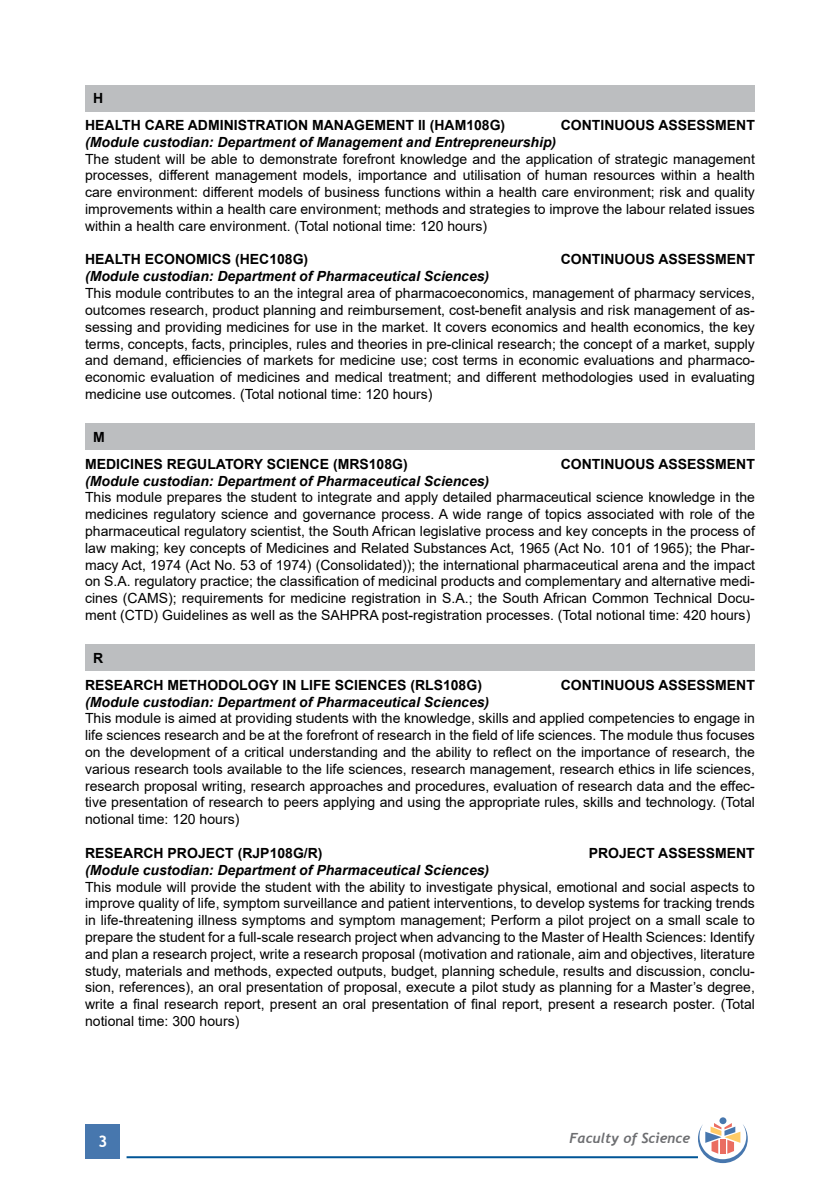
<style>
.page{position:relative;width:840px;height:1191px;background:#fff}
.page>*{position:absolute;margin:0;border:0;box-sizing:border-box;transform-origin:0 0}
.t1{font:700 16px "Trebuchet MS";color:#fff}
.t2{font:14px/16.8px "Arial";color:#000;text-align:justify}
.t3{font:700 14px/26.8px "Arial";color:#000}
.t4{font:italic 700 14px "Arial";color:#000}
.t5{font:italic 700 14px "Trebuchet";color:#6d6e71}
</style>
<div class="page">
<div style="left:86px;top:1124px;width:34px;height:34px;background:#4777ae"></div>
<hr style="left:126px;top:1156px;width:571px;height:2px;background:#005596">
<div style="left:719px;top:1117px;width:7px;height:7px;background:#4777ae;border-radius:50%"></div>
<svg style="left:697px;top:1123px;width:50px;height:40px"></svg>
<div style="left:85px;top:85px;width:669px;height:26px;background:#bcbec0"></div>
<div style="left:85px;top:424px;width:669px;height:26px;background:#bcbec0"></div>
<div style="left:85px;top:645px;width:669px;height:26px;background:#bcbec0"></div>
<p class="t3" style="left:85px;top:85px;width:421px;text-indent:8px">H<br>HEALTH CARE ADMINISTRATION MANAGEMENT II (HAM108G)</p>
<p class="t3" style="left:560px;top:112px;width:195px">CONTINUOUS ASSESSMENT</p>
<p class="t4" style="left:85px;top:133px;width:472px">(Module custodian: Department of Management and Entrepreneurship)</p>
<p class="t2" style="left:85px;top:150px;width:671px">The student will be able to demonstrate forefront knowledge and the application of strategic management processes, different management models, importance and utilisation of human resources within a health care environment: different models of business functions within a health care environment; risk and quality improvements within a health care environment; methods and strategies to improve the labour related issues within a health care environment. (Total notional time: 120 hours)</p>
<p class="t3" style="left:85px;top:246px;width:224px">HEALTH ECONOMICS (HEC108G)</p>
<p class="t3" style="left:560px;top:246px;width:195px">CONTINUOUS ASSESSMENT</p>
<p class="t4" style="left:85px;top:267px;width:405px">(Module custodian: Department of Pharmaceutical Sciences)</p>
<p class="t2" style="left:85px;top:285px;width:671px">This module contributes to an the integral area of pharmacoeconomics, management of pharmacy services, outcomes research, product planning and reimbursement, cost-benefit analysis and risk management of as&shy;sessing and providing medicines for use in the market. It covers economics and health economics, the key terms, concepts, facts, principles, rules and theories in pre-clinical research; the concept of a market, supply and demand, efficiencies of markets for medicine use; cost terms in economic evaluations and pharmaco&shy;economic evaluation of medicines and medical treatment; and different methodologies used in evaluating medicine use outcomes. (Total notional time: 120 hours)</p>
<p class="t3" style="left:85px;top:424px;width:324px;text-indent:8px">M<br>MEDICINES REGULATORY SCIENCE (MRS108G)</p>
<p class="t3" style="left:560px;top:450px;width:195px">CONTINUOUS ASSESSMENT</p>
<p class="t4" style="left:85px;top:471px;width:405px">(Module custodian: Department of Pharmaceutical Sciences)</p>
<p class="t2" style="left:85px;top:489px;width:671px">This module prepares the student to integrate and apply detailed pharmaceutical science knowledge in the medicines regulatory science and governance process. A wide range of topics associated with role of the pharmaceutical regulatory scientist, the South African legislative process and key concepts in the process of law making; key concepts of Medicines and Related Substances Act, 1965 (Act No. 101 of 1965); the Phar&shy;macy Act, 1974 (Act No. 53 of 1974) (Consolidated)); the international pharmaceutical arena and the impact on S.A. regulatory practice; the classification of medicinal products and complementary and alternative medi&shy;cines (CAMS); requirements for medicine registration in S.A.; the South African Common Technical Docu&shy;ment (CTD) Guidelines as well as the SAHPRA post-registration processes. (Total notional time: 420 hours)</p>
<p class="t3" style="left:85px;top:645px;width:398px;text-indent:8px">R<br>RESEARCH METHODOLOGY IN LIFE SCIENCES (RLS108G)</p>
<p class="t3" style="left:560px;top:671px;width:195px">CONTINUOUS ASSESSMENT</p>
<p class="t4" style="left:85px;top:692px;width:405px">(Module custodian: Department of Pharmaceutical Sciences)</p>
<p class="t2" style="left:85px;top:710px;width:671px">This module is aimed at providing students with the knowledge, skills and applied competencies to engage in life sciences research and be at the forefront of research in the field of life sciences. The module thus focuses on the development of a critical understanding and the ability to reflect on the importance of research, the various research tools available to the life sciences, research management, research ethics in life sciences, research proposal writing, research approaches and procedures, evaluation of research data and the effec&shy;tive presentation of research to peers applying and using the appropriate rules, skills and technology. (Total notional time: 120 hours)</p>
<p class="t3" style="left:85px;top:839px;width:239px">RESEARCH PROJECT (RJP108G/R)</p>
<p class="t3" style="left:588px;top:839px;width:167px">PROJECT ASSESSMENT</p>
<p class="t4" style="left:85px;top:860px;width:405px">(Module custodian: Department of Pharmaceutical Sciences)</p>
<p class="t2" style="left:85px;top:878px;width:671px">This module will provide the student with the ability to investigate physical, emotional and social aspects to improve quality of life, symptom surveillance and patient interventions, to develop systems for tracking trends in life-threatening illness symptoms and symptom management; Perform a pilot project on a small scale to prepare the student for a full-scale research project when advancing to the Master of Health Sciences: Identify and plan a research project, write a research proposal (motivation and rationale, aim and objectives, literature study, materials and methods, expected outputs, budget, planning schedule, results and discussion, conclu&shy;sion, references), an oral presentation of proposal, execute a pilot study as planning for a Master’s degree, write a final research report, present an oral presentation of final report, present a research poster. (Total notional time: 300 hours)</p>
<p class="t1" style="left:98px;top:1131px;width:11px">3</p>
<p class="t5" style="left:569px;top:1129px;width:122px">Faculty of Science</p>
</div>
